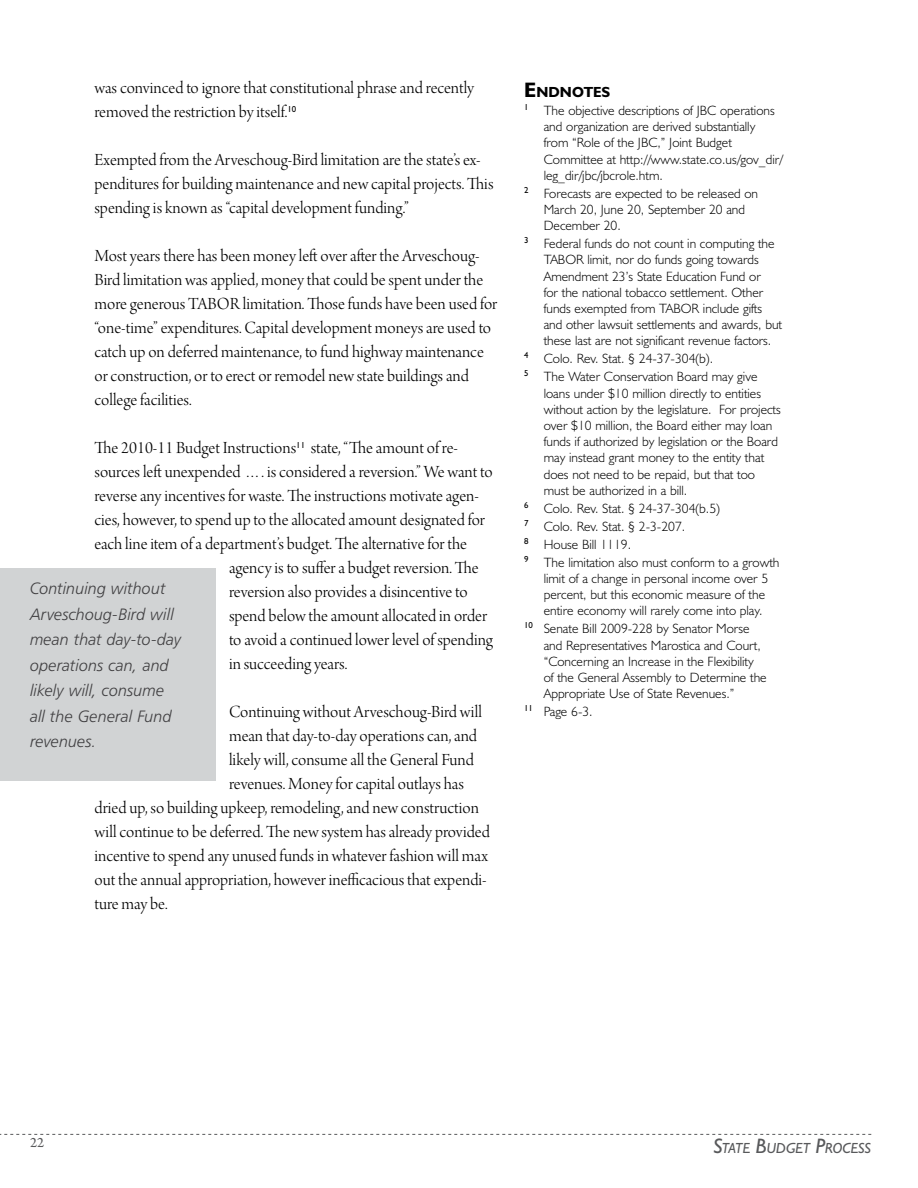
<style>
.page{position:relative;width:918px;height:1188px;background:#fff}
.page>*{position:absolute;margin:0;border:0;box-sizing:border-box;transform-origin:0 0}
.t1{font:18px/24px "Arno Pro Light Display";color:#000}
.t2{font:16.5px/25.5px "Humanist 777 BT Light Italic B";letter-spacing:-.005em;color:#414042}
.t3{font:15px "Arno Pro";color:#58595b}
.t4{font:italic 14.7px "Humanist 521 BT";letter-spacing:-.005em;color:#58595b}
.t5{font:700 14.7px "Humanist 521 BT";color:#000}
.t6{font:300 13.5px/16.2px "Humanist 521 BT";color:#000}
.s1{font-size:21px}
</style>
<div class="page">
<hr style="left:917px;top:0;width:1px;height:162px;background:#c55e2b">
<svg style="left:0;top:1134px;width:871px;height:1px"></svg>
<div style="left:0;top:568px;width:216px;height:213px;background:#d1d3d4"></div>
<p class="t1" style="left:94px;top:77px;width:381px">was convinced to ignore that constitutional phrase and recently removed the restriction by itself.<sup>10</sup></p>
<p class="t1" style="left:94px;top:149px;width:401px">Exempted from the Arveschoug-Bird limitation are the state’s ex&shy;penditures for building maintenance and new capital projects. This spending is known as “capital development funding.”</p>
<p class="t1" style="left:94px;top:245px;width:404px">Most years there has been money left over after the Arveschoug-Bird limitation was applied, money that could be spent under the more generous TABOR limitation. Those funds have been used for “one-time” expenditures. Capital development moneys are used to catch up on deferred maintenance, to fund highway maintenance or construction, or to erect or remodel new state buildings and college facilities.</p>
<p class="t1" style="left:94px;top:437px;width:365px">The 2010-11 Budget Instructions<sup>11</sup> state, “The amount of re-</p>
<p class="t1" style="left:95px;top:461px;width:400px">sources left unexpended …. is considered a reversion.” We want to</p>
<p class="t1" style="left:95px;top:485px;width:386px">reverse any incentives for waste. The instructions motivate agen-</p>
<p class="t1" style="left:95px;top:509px;width:392px">cies, however, to spend up to the allocated amount designated for</p>
<p class="t1" style="left:95px;top:533px;width:374px">each line item of a department’s budget. The alternative for the</p>
<p class="t1" style="left:229px;top:557px;width:251px">agency is to suffer a budget reversion. The</p>
<p class="t1" style="left:229px;top:581px;width:240px">reversion also provides a disincentive to</p>
<p class="t1" style="left:229px;top:605px;width:260px">spend below the amount allocated in order</p>
<p class="t1" style="left:229px;top:629px;width:265px">to avoid a continued lower level of spending</p>
<p class="t1" style="left:229px;top:653px;width:120px">in succeeding years.</p>
<p class="t1" style="left:229px;top:701px;width:254px">Continuing without Arveschoug-Bird will</p>
<p class="t1" style="left:229px;top:725px;width:250px">mean that day-to-day operations can, and</p>
<p class="t1" style="left:229px;top:749px;width:247px">likely will, consume all the General Fund</p>
<p class="t1" style="left:229px;top:773px;width:236px">revenues. Money for capital outlays has</p>
<p class="t1" style="left:95px;top:797px;width:386px">dried up, so building upkeep, remodeling, and new construction</p>
<p class="t1" style="left:95px;top:821px;width:397px">will continue to be deferred. The new system has already provided</p>
<p class="t1" style="left:95px;top:845px;width:395px">incentive to spend any unused funds in whatever fashion will max</p>
<p class="t1" style="left:95px;top:869px;width:394px">out the annual appropriation, however inefficacious that expendi-</p>
<p class="t1" style="left:95px;top:893px;width:75px">ture may be.</p>
<p class="t2" style="left:30px;top:575px;width:153px">Continuing without<br>Arveschoug-Bird will mean that day-to-day operations can, and likely will, consume all the General Fund revenues.</p>
<p class="t5" style="left:524px;top:83px;width:88px"><span class="s1">E</span> NDNOTES</p>
<p class="t6" style="left:544px;top:102px;width:241px;text-indent:-19px"><sup>1</sup> The objective descriptions of JBC operations and organization are derived substantially from “Role of the JBC,” Joint Budget Committee at http://www.state.co.us/gov_dir/ leg_dir/jbc/jbcrole.htm.</p>
<p class="t6" style="left:544px;top:185px;width:216px;text-indent:-19px"><sup>2</sup> Forecasts are expected to be released on<br>March 20, June 20, September 20 and<br>December 20.</p>
<p class="t6" style="left:544px;top:235px;width:240px;text-indent:-19px"><sup>3</sup> Federal funds do not count in computing the TABOR limit, nor do funds going towards Amendment 23’s State Education Fund or<br>for the national tobacco settlement. Other funds exempted from TABOR include gifts and other lawsuit settlements and awards, but these last are not significant revenue factors.</p>
<p class="t6" style="left:524px;top:350px;width:235px;line-height:18px"><sup>4</sup> Colo. Rev. Stat. § 24-37-304(b).<br><sup>5</sup> The Water Conservation Board may give</p>
<p class="t6" style="left:544px;top:385px;width:239px">loans under $10 million directly to entities without action by the legislature. For projects over $10 million, the Board either may loan funds if authorized by legislation or the Board may instead grant money to the entity that does not need to be repaid, but that too must be authorized in a bill.</p>
<p class="t6" style="left:524px;top:499px;width:257px;line-height:18px"><sup>6</sup> Colo. Rev. Stat. § 24-37-304(b.5)<br><sup>7</sup> Colo. Rev. Stat. § 2-3-207.<br><sup>8</sup> House Bill 1119.<br><sup>9</sup> The limitation also must conform to a growth</p>
<p class="t6" style="left:544px;top:570px;width:226px">limit of a change in personal income over 5 percent, but this economic measure of the entire economy will rarely come into play.</p>
<p class="t6" style="left:544px;top:620px;width:225px;text-indent:-19px"><sup>10</sup> Senate Bill 2009-228 by Senator Morse and Representatives Marostica and Court, “Concerning an Increase in the Flexibility of the General Assembly to Determine the Appropriate Use of State Revenues.”</p>
<p class="t6" style="left:524px;top:703px;width:70px"><sup>11</sup> Page 6-3.</p>
<p class="t3" style="left:30px;top:1134px;width:16px">22</p>
<p class="t4" style="left:714px;top:1139px;width:152px"><span class="s1">S</span>TATE <span class="s1">B</span>UDGET <span class="s1">P</span>ROCESS</p>
</div>
